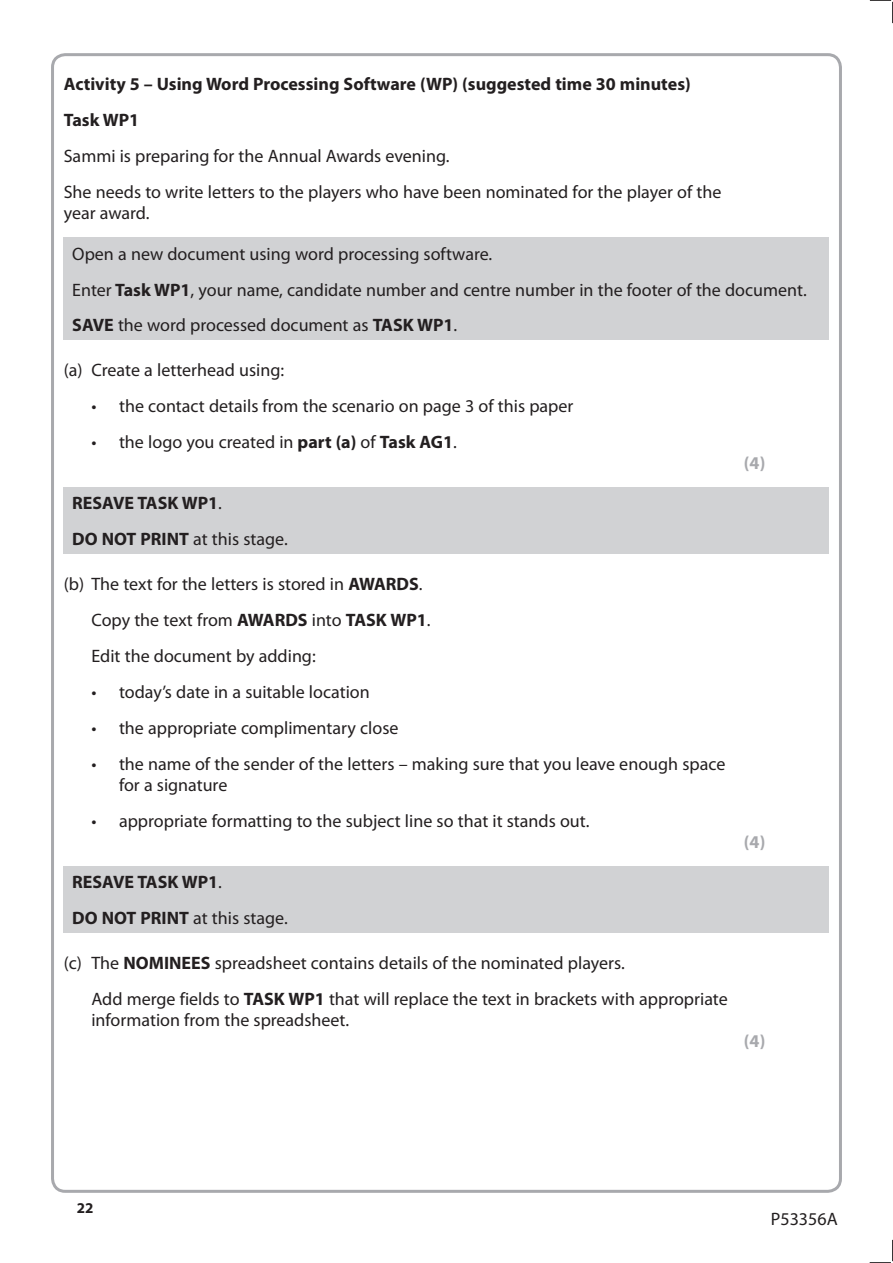
<style>
.page{position:relative;width:893px;height:1263px;background:#fff}
.page>*{position:absolute;margin:0;border:0;box-sizing:border-box;transform-origin:0 0}
.t1{font:18px/36px "Myriad Pro";color:#231f20}
.t2{font:700 18px/36px "Myriad Pro";color:#231f20}
.t3{font:700 18px "Myriad Pro";color:#a8a9ad}
.t4{font:700 15px "Myriad Pro";color:#231f20}
.s1{font-weight:700}
.s2{font-weight:400}
</style>
<div class="page">
<svg style="left:870px;top:0;width:23px;height:23px"></svg>
<svg style="left:870px;top:1240px;width:23px;height:23px"></svg>
<div style="left:64px;top:238px;width:765px;height:102px;background:#d1d2d4"></div>
<div style="left:64px;top:487px;width:765px;height:67px;background:#d1d2d4"></div>
<div style="left:64px;top:866px;width:765px;height:67px;background:#d1d2d4"></div>
<p class="t2" style="left:64px;top:66px;width:628px">Activity 5 – Using Word Processing Software (WP) (suggested time 30 minutes)<br>Task WP1</p>
<p class="t1" style="left:64px;top:138px;width:659px">Sammi is preparing for the Annual Awards evening.<br>She needs to write letters to the players who have been nominated for the player of the</p>
<p class="t1" style="left:64px;top:195px;width:87px">year award.</p>
<p class="t1" style="left:72px;top:236px;width:736px">Open a new document using word processing software.<br>Enter <span class="s1">Task WP1</span>, your name, candidate number and centre number in the footer of the document.<br><span class="s1">SAVE</span> the word processed document as <span class="s1">TASK WP1</span>.</p>
<p class="t1" style="left:64px;top:352px;width:222px">(a) Create a letterhead using:</p>
<p class="t1" style="left:91px;top:388px;width:484px">• the contact details from the scenario on page 3 of this paper</p>
<p class="t1" style="left:91px;top:424px;width:367px">• the logo you created in <span class="s1">part (a)</span> of <span class="s1">Task AG1</span>.</p>
<p class="t3" style="left:744px;top:453px;width:23px">(4)</p>
<p class="t2" style="left:72px;top:486px;width:217px">RESAVE TASK WP1<span class="s2">.<br></span>DO NOT PRINT <span class="s2">at this stage.</span></p>
<p class="t1" style="left:91px;top:566px;width:341px;text-indent:-28px">(b) The text for the letters is stored in <span class="s1">AWARDS</span>.<br>Copy the text from <span class="s1">AWARDS</span> into <span class="s1">TASK WP1</span>.<br>Edit the document by adding:</p>
<p class="t1" style="left:91px;top:674px;width:280px">• today’s date in a suitable location</p>
<p class="t1" style="left:91px;top:710px;width:309px">• the appropriate complimentary close</p>
<p class="t1" style="left:119px;top:753px;width:608px;line-height:21px;text-indent:-28px">• the name of the sender of the letters – making sure that you leave enough space for a signature</p>
<p class="t1" style="left:91px;top:803px;width:500px">• appropriate formatting to the subject line so that it stands out.</p>
<p class="t3" style="left:744px;top:832px;width:23px">(4)</p>
<p class="t2" style="left:72px;top:864px;width:217px">RESAVE TASK WP1<span class="s2">.<br></span>DO NOT PRINT <span class="s2">at this stage.</span></p>
<p class="t1" style="left:91px;top:945px;width:638px;text-indent:-28px">(c) The <span class="s1">NOMINEES</span> spreadsheet contains details of the nominated players.<br>Add merge fields to <span class="s1">TASK WP1</span> that will replace the text in brackets with appropriate</p>
<p class="t1" style="left:91px;top:1002px;width:259px">information from the spreadsheet.</p>
<p class="t3" style="left:744px;top:1030px;width:23px">(4)</p>
<p class="t4" style="left:77px;top:1199px;width:18px">22</p>
<p class="t1" style="left:771px;top:1202px;width:68px">P53356A</p>
</div>
